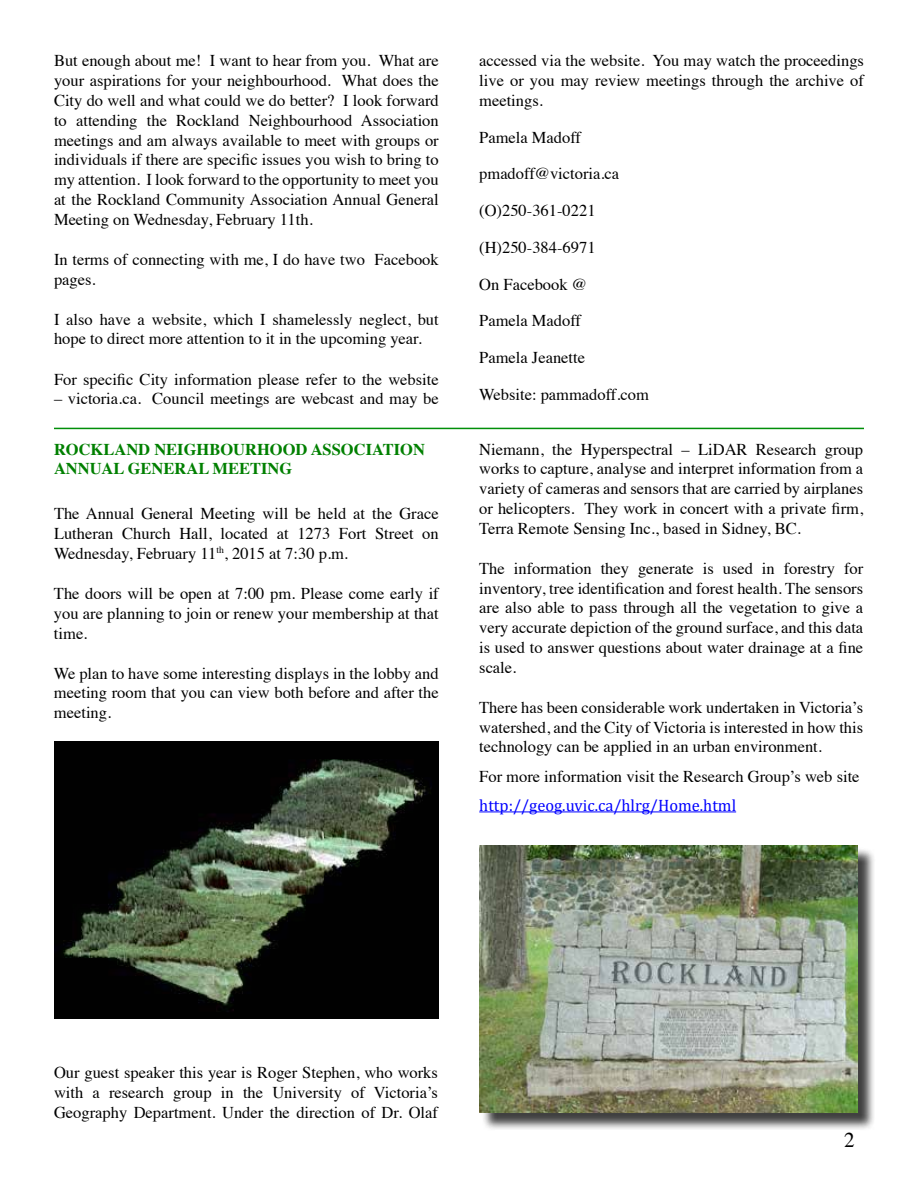
<style>
.page{position:relative;width:918px;height:1188px;background:#fff}
.page>*{position:absolute;margin:0;border:0;box-sizing:border-box;transform-origin:0 0}
.t1{font:21px "Times";color:#000}
.t2{font:16.5px/19.8px "Times";color:#000;text-align:justify}
.t3{font:700 16.5px/19.8px "Times";color:#008000}
.t4{font:16.5px "Cambria";color:#00f}
</style>
<div class="page">
<hr style="left:54px;top:428px;width:810px;height:1px;background:#008f09">
<img style="left:54px;top:742px;width:385px;height:276px">
<hr style="left:479px;top:811px;width:257px;height:1px;background:#00f">
<div style="left:482px;top:848px;width:394px;height:283px;background:#000;opacity:.75"></div>
<img style="left:479px;top:845px;width:378px;height:267px">
<p class="t2" style="left:54px;top:50px;width:386px">But enough about me! I want to hear from you. What are your aspirations for your neighbourhood. What does the City do well and what could we do better? I look forward to attending the Rockland Neighbourhood Association meetings and am always available to meet with groups or individuals if there are specific issues you wish to bring to my attention. I look forward to the opportunity to meet you at the Rockland Community Association Annual General Meeting on Wednesday, February 11th.</p>
<p class="t2" style="left:54px;top:248px;width:386px">In terms of connecting with me, I do have two Facebook pages.</p>
<p class="t2" style="left:54px;top:308px;width:386px">I also have a website, which I shamelessly neglect, but hope to direct more attention to it in the upcoming year.</p>
<p class="t2" style="left:54px;top:368px;width:386px">For specific City information please refer to the website</p>
<p class="t2" style="left:54px;top:387px;width:386px">– victoria.ca. Council meetings are webcast and may be</p>
<p class="t3" style="left:54px;top:437px;width:373px">ROCKLAND NEIGHBOURHOOD ASSOCIATION<br>ANNUAL GENERAL MEETING</p>
<p class="t2" style="left:54px;top:502px;width:386px">The Annual General Meeting will be held at the Grace Lutheran Church Hall, located at 1273 Fort Street on Wednesday, February 11<sup>th</sup>, 2015 at 7:30 p.m.</p>
<p class="t2" style="left:54px;top:582px;width:386px">The doors will be open at 7:00 pm. Please come early if you are planning to join or renew your membership at that time.</p>
<p class="t2" style="left:54px;top:662px;width:386px">We plan to have some interesting displays in the lobby and meeting room that you can view both before and after the meeting.</p>
<p class="t2" style="left:479px;top:50px;width:386px">accessed via the website. You may watch the proceedings live or you may review meetings through the archive of meetings.</p>
<p class="t2" style="left:479px;top:126px;width:103px">Pamela Madoff</p>
<p class="t2" style="left:479px;top:163px;width:141px">pmadoff@victoria.ca</p>
<p class="t2" style="left:479px;top:199px;width:118px">(O)250-361-0221</p>
<p class="t2" style="left:479px;top:236px;width:118px">(H)250-384-6971</p>
<p class="t2" style="left:479px;top:273px;width:109px">On Facebook @</p>
<p class="t2" style="left:479px;top:310px;width:103px">Pamela Madoff</p>
<p class="t2" style="left:479px;top:346px;width:107px">Pamela Jeanette</p>
<p class="t2" style="left:479px;top:383px;width:171px">Website: pammadoff.com</p>
<p class="t2" style="left:479px;top:438px;width:386px">Niemann, the Hyperspectral – LiDAR Research group works to capture, analyse and interpret information from a variety of cameras and sensors that are carried by airplanes or helicopters. They work in concert with a private firm, Terra Remote Sensing Inc., based in Sidney, BC.</p>
<p class="t2" style="left:479px;top:557px;width:386px">The information they generate is used in forestry for inventory, tree identification and forest health. The sensors are also able to pass through all the vegetation to give a very accurate depiction of the ground surface, and this data is used to answer questions about water drainage at a fine scale.</p>
<p class="t2" style="left:479px;top:696px;width:386px">There has been considerable work undertaken in Victoria’s watershed, and the City of Victoria is interested in how this technology can be applied in an urban environment.</p>
<p class="t2" style="left:479px;top:765px;width:382px">For more information visit the Research Group’s web site</p>
<p class="t4" style="left:479px;top:796px;width:258px">http://geog.uvic.ca/hlrg/Home.html</p>
<p class="t2" style="left:54px;top:1061px;width:386px">Our guest speaker this year is Roger Stephen, who works with a research group in the University of Victoria’s Geography Department. Under the direction of Dr. Olaf</p>
<p class="t1" style="left:844px;top:1120px;width:12px">2</p>
</div>
